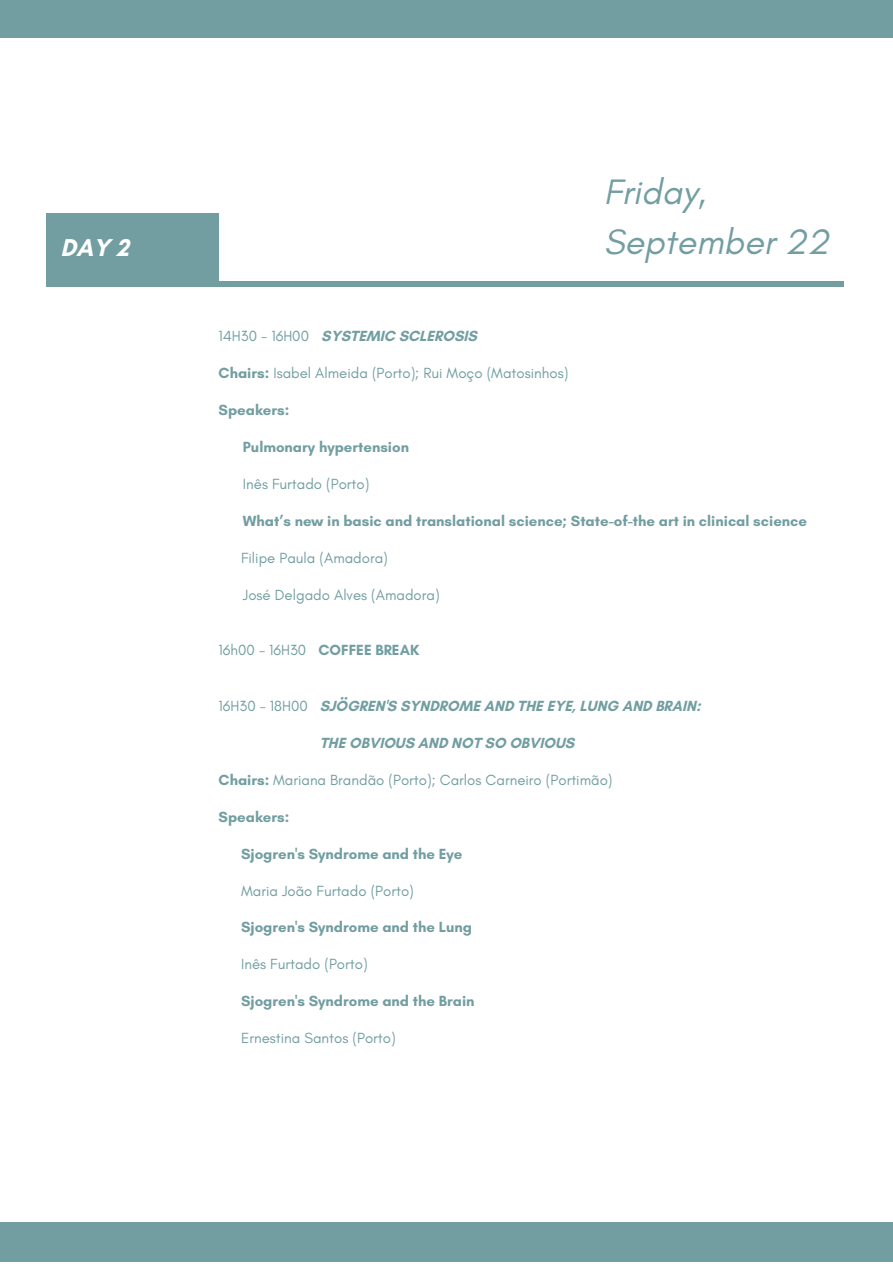
<style>
.page{position:relative;width:893px;height:1264px;background:#fff}
.page>*{position:absolute;margin:0;border:0;box-sizing:border-box;transform-origin:0 0}
.t1{font:italic 36px "Glacial Indifference";color:#729ea1}
.t2{font:700 24.75px "Glacial Indifference";color:#fff}
.t3{font:700 15px "Glacial Indifference";color:#729ea1}
.t4{font:15px "Glacial Indifference";color:#729ea1}
.s1{font-weight:400}
.s2{font-weight:700}
</style>
<div class="page">
<div style="left:46px;top:281px;width:797px;height:5px;background:#729ea1"></div>
<div style="left:46px;top:214px;width:173px;height:67px;background:#729ea1"></div>
<div style="left:0;top:1222px;width:892px;height:40px;background:#729ea1"></div>
<div style="left:0;top:0;width:892px;height:38px;background:#729ea1"></div>
<p class="t2" style="left:60px;top:233px;width:70px">DAY 2</p>
<p class="t1" style="left:603px;top:170px;width:104px">Friday,</p>
<p class="t1" style="left:603px;top:220px;width:226px">September 22</p>
<p class="t3" style="left:218px;top:326px;width:260px"><span class="s1">14H30 - 16H00</span> SYSTEMIC SCLEROSIS</p>
<p class="t4" style="left:218px;top:363px;width:351px"><span class="s2">Chairs:</span> Isabel Almeida (Porto); Rui Moço (Matosinhos)</p>
<p class="t3" style="left:218px;top:400px;width:72px">Speakers:</p>
<p class="t3" style="left:243px;top:437px;width:168px">Pulmonary hypertension</p>
<p class="t4" style="left:243px;top:474px;width:128px">Inês Furtado (Porto)</p>
<p class="t3" style="left:243px;top:511px;width:565px">What’s new in basic and translational science; State-of-the art in clinical science</p>
<p class="t4" style="left:241px;top:548px;width:148px">Filipe Paula (Amadora)</p>
<p class="t4" style="left:243px;top:585px;width:198px">José Delgado Alves (Amadora)</p>
<p class="t4" style="left:218px;top:641px;width:202px">16h00 - 16H30 <span class="s2">COFFEE BREAK</span></p>
<p class="t3" style="left:218px;top:696px;width:483px"><span class="s1">16H30 - 18H00</span> SJÖGREN'S SYNDROME AND THE EYE, LUNG AND BRAIN:</p>
<p class="t3" style="left:320px;top:733px;width:256px">THE OBVIOUS AND NOT SO OBVIOUS</p>
<p class="t4" style="left:218px;top:770px;width:395px"><span class="s2">Chairs:</span> Mariana Brandão (Porto); Carlos Carneiro (Portimão)</p>
<p class="t3" style="left:218px;top:807px;width:72px">Speakers:</p>
<p class="t3" style="left:241px;top:844px;width:223px">Sjogren's Syndrome and the Eye</p>
<p class="t4" style="left:241px;top:881px;width:174px">Maria João Furtado (Porto)</p>
<p class="t3" style="left:241px;top:918px;width:232px">Sjogren's Syndrome and the Lung</p>
<p class="t4" style="left:241px;top:955px;width:128px">Inês Furtado (Porto)</p>
<p class="t3" style="left:241px;top:992px;width:235px">Sjogren's Syndrome and the Brain</p>
<p class="t4" style="left:241px;top:1029px;width:156px">Ernestina Santos (Porto)</p>
</div>
